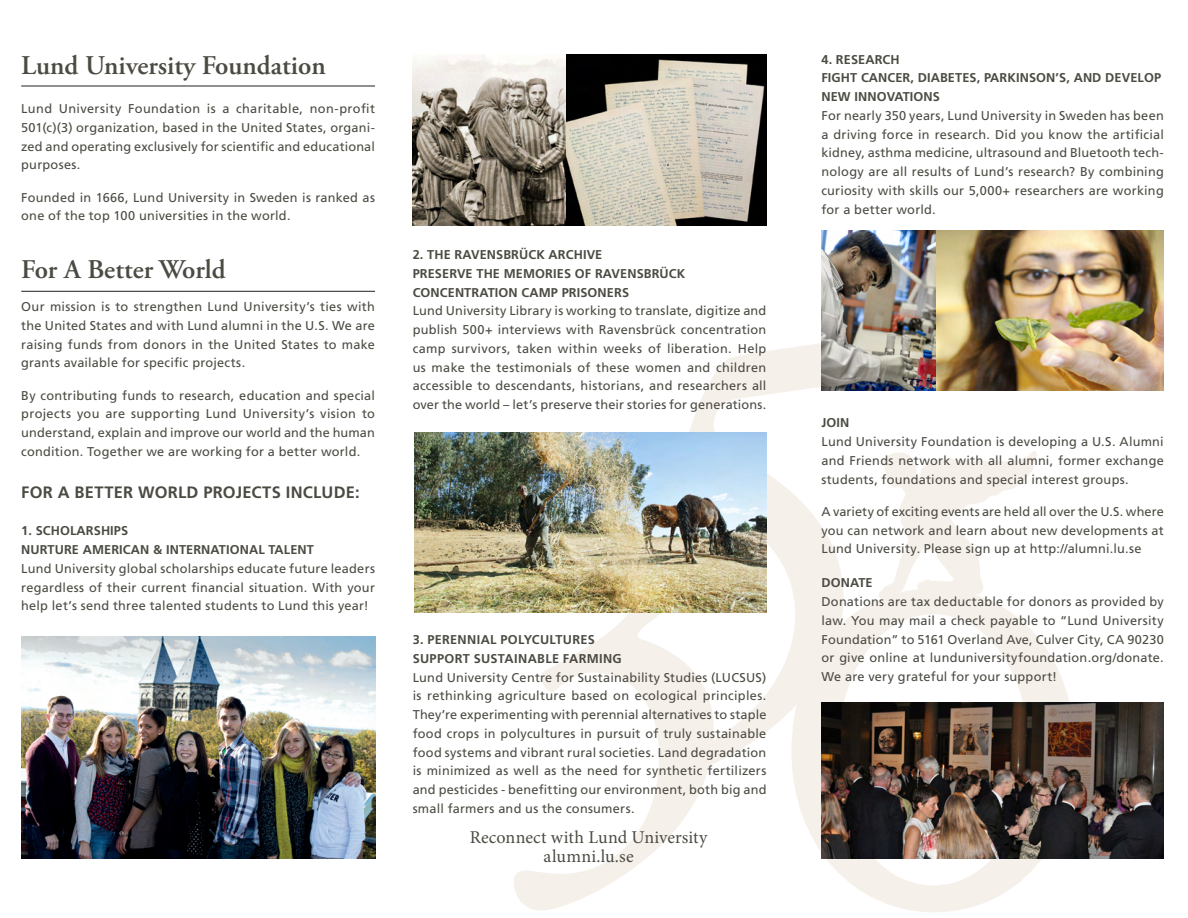
<style>
.page{position:relative;width:1188px;height:918px;background:#fff}
.page>*{position:absolute;margin:0;border:0;box-sizing:border-box;transform-origin:0 0}
.Grå_huvudrubrik{font:600 27px "Adobe Garamond Pro";color:#4c4b43}
.Grå_brödtext_u_indra{font:18px "Minion Pro";letter-spacing:.005em;color:#4c4b43}
.Grå_brödtext_u_indra-2{font:700 16.5px "Frutiger LT Std";letter-spacing:.015em;color:#4c4b43}
.Grå_brödtext_u_indra-3{font:12.75px/18.8px "Frutiger LT Std";letter-spacing:.015em;color:#4c4b43;text-align:justify}
.Grå_brödtext_u_indra-4{font:700 12.75px/18.8px "Frutiger LT Std";letter-spacing:.01em;color:#4c4b43}
.Grå_underrubrik{font:700 12.75px/18.8px "Frutiger LT Std";letter-spacing:.01em;color:#4c4b43}
</style>
<div class="page">
<svg style="left:883px;top:451px;width:154px;height:138px"></svg>
<svg style="left:689px;top:343px;width:154px;height:420px"></svg>
<svg style="left:791px;top:589px;width:284px;height:323px"></svg>
<svg style="left:514px;top:613px;width:200px;height:298px"></svg>
<hr style="left:21px;top:86px;width:354px;height:1px;background:#231f20">
<img style="left:21px;top:637px;width:354px;height:221px">
<hr style="left:21px;top:291px;width:354px;height:1px;background:#231f20">
<img style="left:565px;top:54px;width:201px;height:171px">
<img style="left:413px;top:54px;width:152px;height:171px">
<img style="left:936px;top:231px;width:228px;height:160px">
<img style="left:821px;top:231px;width:115px;height:160px">
<img style="left:821px;top:702px;width:343px;height:156px">
<img style="left:414px;top:432px;width:352px;height:181px">
<p class="Grå_huvudrubrik" style="left:21px;top:49px;width:306px">Lund University Foundation</p>
<p class="Grå_brödtext_u_indra-3" style="left:21px;top:99px;width:355px">Lund University Foundation is a charitable, non-profit 501(c)(3) organization, based in the United States, organi&shy;zed and operating exclusively for scientific and educational purposes.</p>
<p class="Grå_brödtext_u_indra-3" style="left:21px;top:188px;width:355px">Founded in 1666, Lund University in Sweden is ranked as one of the top 100 universities in the world.</p>
<p class="Grå_huvudrubrik" style="left:21px;top:254px;width:206px">For A Better World</p>
<p class="Grå_brödtext_u_indra-3" style="left:21px;top:297px;width:355px">Our mission is to strengthen Lund University’s ties with the United States and with Lund alumni in the U.S. We are raising funds from donors in the United States to make grants available for specific projects.</p>
<p class="Grå_brödtext_u_indra-3" style="left:21px;top:386px;width:355px">By contributing funds to research, education and special projects you are supporting Lund University’s vision to understand, explain and improve our world and the human condition. Together we are working for a better world.</p>
<p class="Grå_brödtext_u_indra-2" style="left:21px;top:482px;width:340px">FOR A BETTER WORLD PROJECTS INCLUDE:</p>
<p class="Grå_brödtext_u_indra-4" style="left:21px;top:522px;width:108px">1. SCHOLARSHIPS</p>
<p class="Grå_underrubrik" style="left:21px;top:540px;width:294px">NURTURE AMERICAN &amp; INTERNATIONAL TALENT</p>
<p class="Grå_brödtext_u_indra-3" style="left:21px;top:559px;width:355px">Lund University global scholarships educate future leaders regardless of their current financial situation. With your help let’s send three talented students to Lund this year!</p>
<p class="Grå_brödtext_u_indra-4" style="left:413px;top:245px;width:191px">2. THE RAVENSBRÜCK ARCHIVE</p>
<p class="Grå_underrubrik" style="left:413px;top:264px;width:274px">PRESERVE THE MEMORIES OF RAVENSBRÜCK<br>CONCENTRATION CAMP PRISONERS</p>
<p class="Grå_brödtext_u_indra-3" style="left:413px;top:302px;width:355px">Lund University Library is working to translate, digitize and publish 500+ interviews with Ravensbrück concentration camp survivors, taken within weeks of liberation. Help us make the testimonials of these women and children accessible to descendants, historians, and researchers all over the world – let’s preserve their stories for generations.</p>
<p class="Grå_brödtext_u_indra-4" style="left:413px;top:630px;width:184px">3. PERENNIAL POLYCULTURES</p>
<p class="Grå_brödtext_u_indra-4" style="left:413px;top:649px;width:211px">SUPPORT SUSTAINABLE FARMING</p>
<p class="Grå_brödtext_u_indra-3" style="left:413px;top:668px;width:355px">Lund University Centre for Sustainability Studies (LUCSUS) is rethinking agriculture based on ecological principles.<br>They’re experimenting with perennial alternatives to staple food crops in polycultures in pursuit of truly sustainable food systems and vibrant rural societies. Land degradation is minimized as well as the need for synthetic fertilizers and pesticides - benefitting our environment, both big and small farmers and us the consumers.</p>
<p class="Grå_brödtext_u_indra" style="left:470px;top:825px;width:239px">Reconnect with Lund University</p>
<p class="Grå_brödtext_u_indra" style="left:544px;top:844px;width:92px">alumni.lu.se</p>
<p class="Grå_brödtext_u_indra-4" style="left:821px;top:50px;width:80px">4. RESEARCH</p>
<p class="Grå_brödtext_u_indra-4" style="left:821px;top:69px;width:341px">FIGHT CANCER, DIABETES, PARKINSON’S, AND DEVELOP<br>NEW INNOVATIONS</p>
<p class="Grå_brödtext_u_indra-3" style="left:821px;top:106px;width:344px">For nearly 350 years, Lund University in Sweden has been a driving force in research. Did you know the artificial kidney, asthma medicine, ultrasound and Bluetooth tech&shy;nology are all results of Lund’s research? By combining curiosity with skills our 5,000+ researchers are working for a better world.</p>
<p class="Grå_underrubrik" style="left:821px;top:414px;width:29px">JOIN</p>
<p class="Grå_brödtext_u_indra-3" style="left:821px;top:432px;width:344px">Lund University Foundation is developing a U.S. Alumni and Friends network with all alumni, former exchange students, foundations and special interest groups.</p>
<p class="Grå_brödtext_u_indra-3" style="left:821px;top:502px;width:344px">A variety of exciting events are held all over the U.S. where you can network and learn about new developments at Lund University. Please sign up at http://alumni.lu.se</p>
<p class="Grå_underrubrik" style="left:821px;top:574px;width:53px">DONATE</p>
<p class="Grå_brödtext_u_indra-3" style="left:821px;top:592px;width:344px">Donations are tax deductable for donors as provided by law. You may mail a check payable to “Lund University Foundation” to 5161 Overland Ave, Culver City, CA 90230 or give online at lunduniversityfoundation.org/donate.<br>We are very grateful for your support!</p>
</div>
